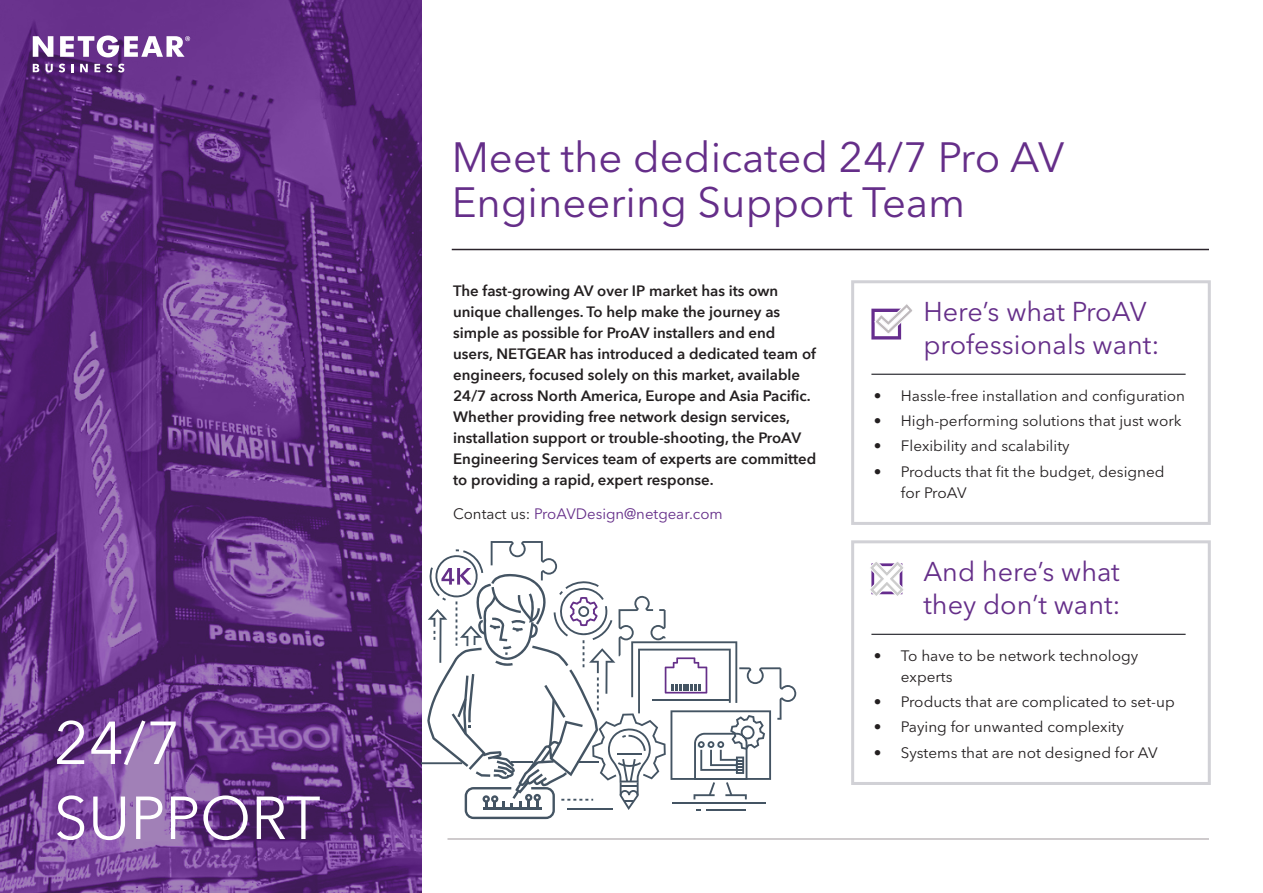
<style>
.page{position:relative;width:1263px;height:893px;background:#fff}
.page>*{position:absolute;margin:0;border:0;box-sizing:border-box;transform-origin:0 0}
.t1{font:60px/75px "Avenir Next LT Pro";color:#fff}
.t2{font:42px/45px "Avenir Next LT Pro";color:#652e89}
.t3{font:27px/33px "Avenir Next LT Pro";color:#652e89}
.t4{font:600 15px/21px "Avenir Next";color:#231f20}
.t5{font:15px/21px "Avenir Next LT Pro";color:#231f20}
.t6{font:15px "Avenir Next LT Pro";color:#652e89}
.s1{color:#231f20}
</style>
<div class="page">
<img style="left:0;top:0;width:422px;height:893px">
<hr style="left:447px;top:838px;width:762px;height:2px;background:#bfbabd">
<hr style="left:452px;top:249px;width:757px;height:1px;background:#2a232b">
<svg style="left:33px;top:64px;width:6px;height:8px"></svg>
<svg style="left:46px;top:64px;width:7px;height:8px"></svg>
<svg style="left:59px;top:64px;width:6px;height:8px"></svg>
<svg style="left:71px;top:64px;width:2px;height:8px"></svg>
<svg style="left:80px;top:64px;width:8px;height:8px"></svg>
<svg style="left:94px;top:64px;width:6px;height:8px"></svg>
<svg style="left:106px;top:64px;width:6px;height:8px"></svg>
<svg style="left:118px;top:64px;width:6px;height:8px"></svg>
<svg style="left:60px;top:36px;width:130px;height:21px"></svg>
<svg style="left:33px;top:36px;width:20px;height:21px"></svg>
<div style="left:851px;top:280px;width:360px;height:245px;border:3px solid #d1d1d6"></div>
<div style="left:851px;top:540px;width:360px;height:245px;border:3px solid #d1d1d6"></div>
<svg style="left:871px;top:304px;width:42px;height:35px"></svg>
<hr style="left:871px;top:374px;width:314px;height:1px;background:#000108">
<hr style="left:871px;top:634px;width:314px;height:1px;background:#000108">
<svg style="left:870px;top:562px;width:34px;height:34px"></svg>
<svg style="left:422px;top:541px;width:374px;height:278px"></svg>
<p class="t1" style="left:54px;top:705px;width:268px">24/7<br>SUPPORT</p>
<p class="t2" style="left:452px;top:135px;width:614px">Meet the dedicated 24/7 Pro AV<br>Engineering Support Team</p>
<p class="t4" style="left:453px;top:280px;width:365px">The fast-growing AV over IP market has its own unique challenges. To help make the journey as simple as possible for ProAV installers and end users, NETGEAR has introduced a dedicated team of engineers, focused solely on this market, available 24/7 across North America, Europe and Asia Pacific.<br>Whether providing free network design services, installation support or trouble-shooting, the ProAV Engineering Services team of experts are committed to providing a rapid, expert response.</p>
<p class="t6" style="left:453px;top:505px;width:271px"><span class="s1">Contact us:</span> ProAVDesign@netgear.com</p>
<p class="t3" style="left:923px;top:295px;width:238px">Here’s what ProAV professionals want:</p>
<p class="t5" style="left:874px;top:385px;width:313px">• Hassle-free installation and configuration</p>
<p class="t5" style="left:874px;top:410px;width:309px">• High-performing solutions that just work</p>
<p class="t5" style="left:874px;top:436px;width:197px">• Flexibility and scalability</p>
<p class="t5" style="left:901px;top:461px;width:265px;text-indent:-27px">• Products that fit the budget, designed for ProAV</p>
<p class="t3" style="left:923px;top:555px;width:199px">And here’s what they don’t want:</p>
<p class="t5" style="left:901px;top:645px;width:239px;text-indent:-27px">• To have to be network technology experts</p>
<p class="t5" style="left:874px;top:691px;width:302px">• Products that are complicated to set-up</p>
<p class="t5" style="left:874px;top:717px;width:251px">• Paying for unwanted complexity</p>
<p class="t5" style="left:874px;top:742px;width:285px">• Systems that are not designed for AV</p>
</div>
